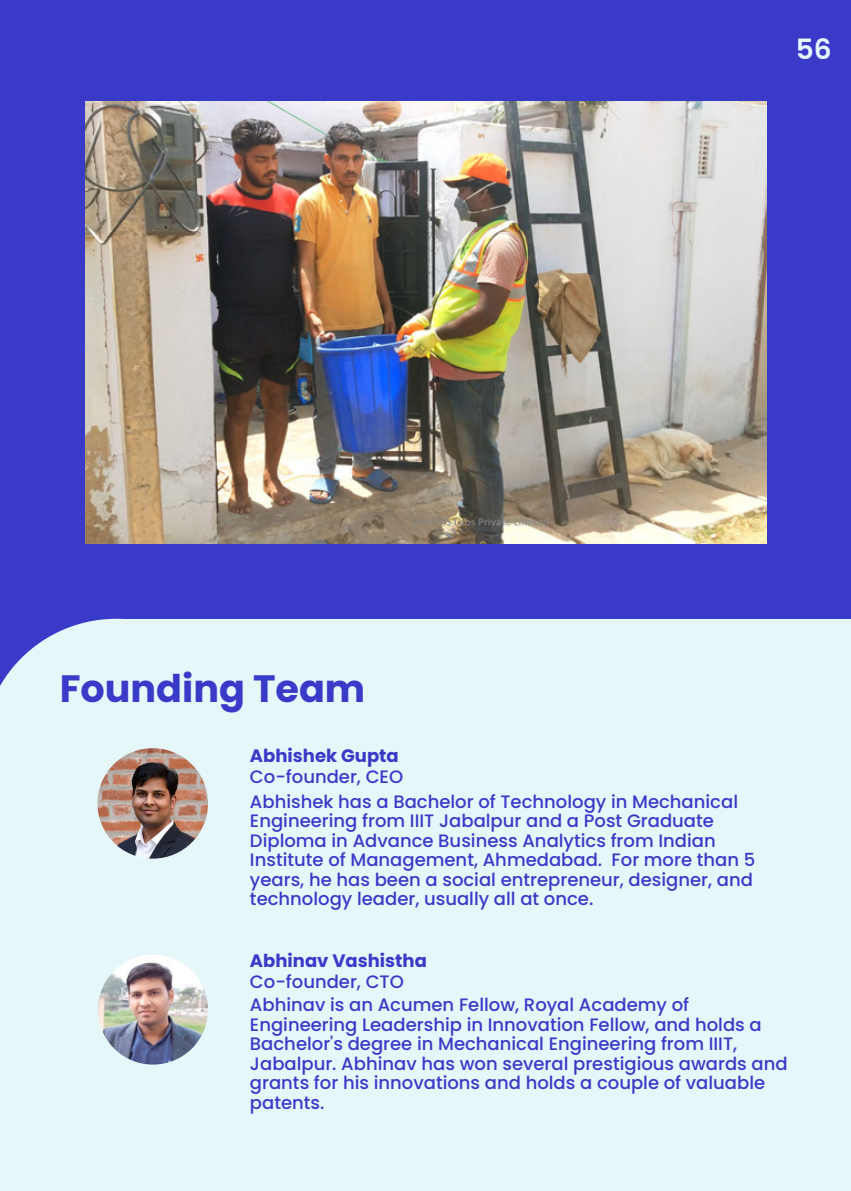
<style>
.page{position:relative;width:851px;height:1191px;background:#fff}
.page>*{position:absolute;margin:0;border:0;box-sizing:border-box;transform-origin:0 0}
.t1{font:700 38px "Poppins";color:#3a3ac8}
.t2{font:600 28px "Poppins";color:#e6f7fa}
.t3{font:500 18px/19.4px "Poppins";color:#3a3ac8}
.t4{font:700 18px "Poppins";color:#3a3ac8}
</style>
<div class="page">
<div style="left:0;top:0;width:850px;height:1190px;background:#3a3ac8"></div>
<div style="left:116px;top:619px;width:734px;height:571px;background:#e6f7fa"></div>
<div style="left:0;top:757px;width:382px;height:433px;background:#e6f7fa"></div>
<img style="left:98px;top:955px;width:110px;height:110px;border-radius:50%">
<svg style="left:0;top:619px;width:208px;height:240px"></svg>
<img style="left:97px;top:748px;width:111px;height:111px;border-radius:50%">
<img style="left:85px;top:101px;width:681px;height:443px">
<h2 class="t2" style="left:795px;top:29px;width:37px">56</h2>
<h1 class="t1" style="left:60px;top:662px;width:307px">Founding Team</h1>
<p class="t4" style="left:250px;top:743px;width:150px">Abhishek Gupta</p>
<p class="t3" style="left:250px;top:767px;width:155px">Co-founder, CEO</p>
<p class="t3" style="left:250px;top:792px;width:506px">Abhishek has a Bachelor of Technology in Mechanical Engineering from IIIT Jabalpur and a Post Graduate Diploma in Advance Business Analytics from Indian Institute of Management, Ahmedabad. For more than 5 years, he has been a social entrepreneur, designer, and technology leader, usually all at once.</p>
<p class="t4" style="left:250px;top:948px;width:178px">Abhinav Vashistha</p>
<p class="t3" style="left:250px;top:972px;width:155px">Co-founder, CTO</p>
<p class="t3" style="left:250px;top:995px;width:539px">Abhinav is an Acumen Fellow, Royal Academy of Engineering Leadership in Innovation Fellow, and holds a Bachelor's degree in Mechanical Engineering from IIIT, Jabalpur. Abhinav has won several prestigious awards and grants for his innovations and holds a couple of valuable patents.</p>
</div>
